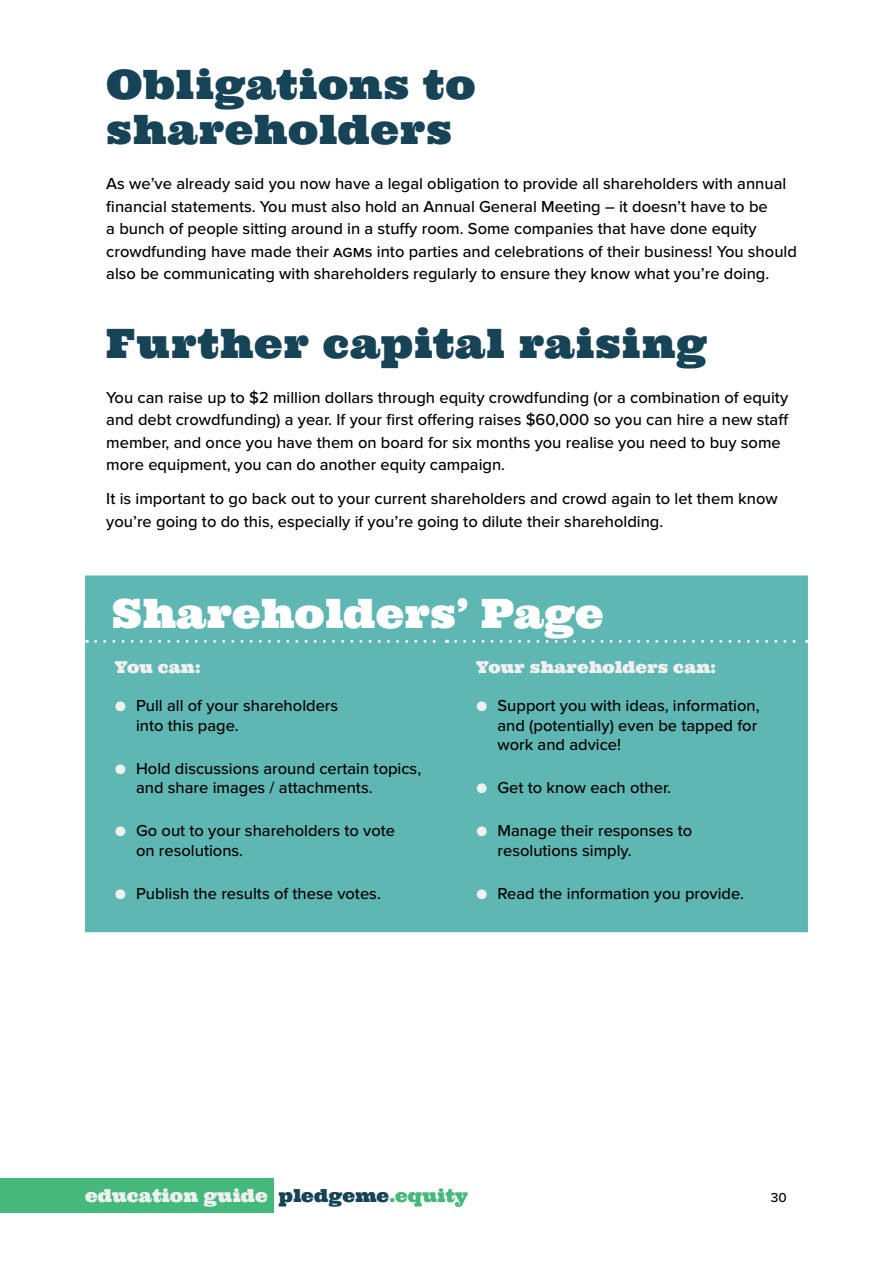
<style>
.page{position:relative;width:893px;height:1263px;background:#fff}
.page>*{position:absolute;margin:0;border:0;box-sizing:border-box;transform-origin:0 0}
.t1{font:40.5px/45px "Ultra";letter-spacing:.015em;color:#164356}
.t2{font:40.5px "Ultra";color:#fff}
.t3{font:18px "Ultra";color:#f0f0f0}
.t4{font:500 16.5px/22.5px "Proxima Nova";color:#000}
.t5{font:16.5px "Ultra";color:#f0f0f0}
.t6{font:500 13.5px "Proxima Nova";color:#000}
.s1{font-weight:700;color:#f0f0f0}
.s2{color:#164356}
.s3{color:#45b97c}
</style>
<div class="page">
<div style="left:85px;top:575px;width:723px;height:357px;background:#5fb7b3"></div>
<hr style="left:87px;top:640px;width:359px;height:3px;background:#5eb5b3">
<hr style="left:446px;top:640px;width:360px;height:3px;background:#5eb5b3">
<svg style="left:96px;top:640px;width:351px;height:3px"></svg>
<svg style="left:455px;top:640px;width:352px;height:3px"></svg>
<div style="left:0;top:1179px;width:273px;height:34px;background:#45b97c"></div>
<h1 class="t1" style="left:106px;top:62px;width:371px">Obligations to shareholders</h1>
<p class="t4" style="left:106px;top:173px;width:692px">As we’ve already said you now have a legal obligation to provide all shareholders with annual financial statements. You must also hold an Annual General Meeting – it doesn’t have to be<br>a bunch of people sitting around in a stuffy room. Some companies that have done equity crowdfunding have made their AGMs into parties and celebrations of their business! You should also be communicating with shareholders regularly to ensure they know what you’re doing.</p>
<h1 class="t1" style="left:106px;top:320px;width:602px">Further capital raising</h1>
<p class="t4" style="left:106px;top:387px;width:684px">You can raise up to $2 million dollars through equity crowdfunding (or a combination of equity and debt crowdfunding) a year. If your first offering raises $60,000 so you can hire a new staff member, and once you have them on board for six months you realise you need to buy some more equipment, you can do another equity campaign.</p>
<p class="t4" style="left:106px;top:488px;width:673px">It is important to go back out to your current shareholders and crowd again to let them know you’re going to do this, especially if you’re going to dilute their shareholding.</p>
<h1 class="t2" style="left:112px;top:587px;width:493px">Shareholders’ Page</h1>
<p class="t5" style="left:115px;top:656px;width:88px">You can:</p>
<p class="t4" style="left:136px;top:697px;width:204px;line-height:19.5px;text-indent:-21px"><span class="s1">●</span> Pull all of your shareholders into this page.</p>
<p class="t4" style="left:136px;top:759px;width:287px;line-height:19.5px;text-indent:-21px"><span class="s1">●</span> Hold discussions around certain topics, and share images / attachments.</p>
<p class="t4" style="left:136px;top:822px;width:260px;line-height:19.5px;text-indent:-21px"><span class="s1">●</span> Go out to your shareholders to vote on resolutions.</p>
<p class="t4" style="left:115px;top:882px;width:268px"><span class="s1">●</span> Publish the results of these votes.</p>
<p class="t5" style="left:476px;top:656px;width:241px">Your shareholders can:</p>
<p class="t4" style="left:497px;top:697px;width:264px;line-height:19.5px;text-indent:-21px"><span class="s1">●</span> Support you with ideas, information, and (potentially) even be tapped for work and advice!</p>
<p class="t4" style="left:476px;top:777px;width:196px"><span class="s1">●</span> Get to know each other.</p>
<p class="t4" style="left:497px;top:822px;width:196px;line-height:19.5px;text-indent:-21px"><span class="s1">●</span> Manage their responses to resolutions simply.</p>
<p class="t4" style="left:476px;top:882px;width:269px"><span class="s1">●</span> Read the information you provide.</p>
<p class="t3" style="left:85px;top:1184px;width:384px">education guide <span class="s2">pledgeme</span><span class="s3">.equity</span></p>
<p class="t6" style="left:771px;top:1189px;width:17px">30</p>
</div>
